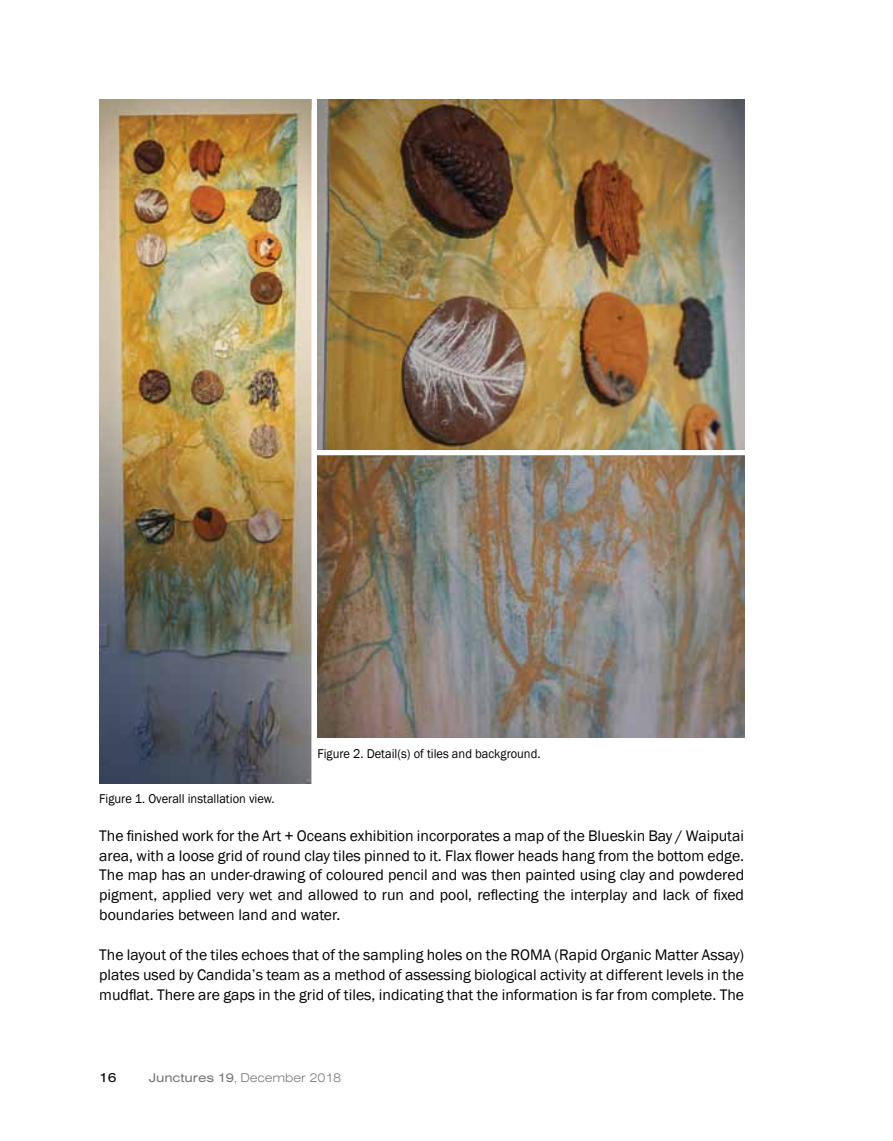
<style>
.page{position:relative;width:893px;height:1141px;background:#fff}
.page>*{position:absolute;margin:0;border:0;box-sizing:border-box;transform-origin:0 0}
.t1{font:15.75px/19.9px "Franklin Gothic";color:#000;text-align:justify}
.t2{font:expanded 13.65px "Nimbus San T";color:#000}
.t3{font:13.12px "Franklin Gothic";color:#000;scale:.95 1}
.t4{font:300 expanded 13.12px "Nimbus San T";letter-spacing:-.01em;color:#75787b}
.s1{font-weight:400}
</style>
<div class="page">
<img style="left:99px;top:99px;width:213px;height:684px">
<img style="left:317px;top:99px;width:427px;height:639px">
<div style="left:314px;top:450px;width:435px;height:5px;background:#fff"></div>
<p class="t3" style="left:99px;top:790px;width:186px">Figure 1. Overall installation view.</p>
<p class="t3" style="left:317px;top:745px;width:236px">Figure 2. Detail(s) of tiles and background.</p>
<p class="t1" style="left:99px;top:826px;width:646px">The finished work for the Art + Oceans exhibition incorporates a map of the Blueskin Bay / Waiputai area, with a loose grid of round clay tiles pinned to it. Flax flower heads hang from the bottom edge.<br>The map has an under-drawing of coloured pencil and was then painted using clay and powdered pigment, applied very wet and allowed to run and pool, reflecting the interplay and lack of fixed boundaries between land and water.</p>
<p class="t1" style="left:99px;top:945px;width:646px">The layout of the tiles echoes that of the sampling holes on the ROMA (Rapid Organic Matter Assay) plates used by Candida’s team as a method of assessing biological activity at different levels in the mudflat. There are gaps in the grid of tiles, indicating that the information is far from complete. The</p>
<p class="t2" style="left:99px;top:1069px;width:19px">16</p>
<p class="t4" style="left:149px;top:1070px;width:194px"><span class="s1">Junctures 19</span>, December 2018</p>
</div>
